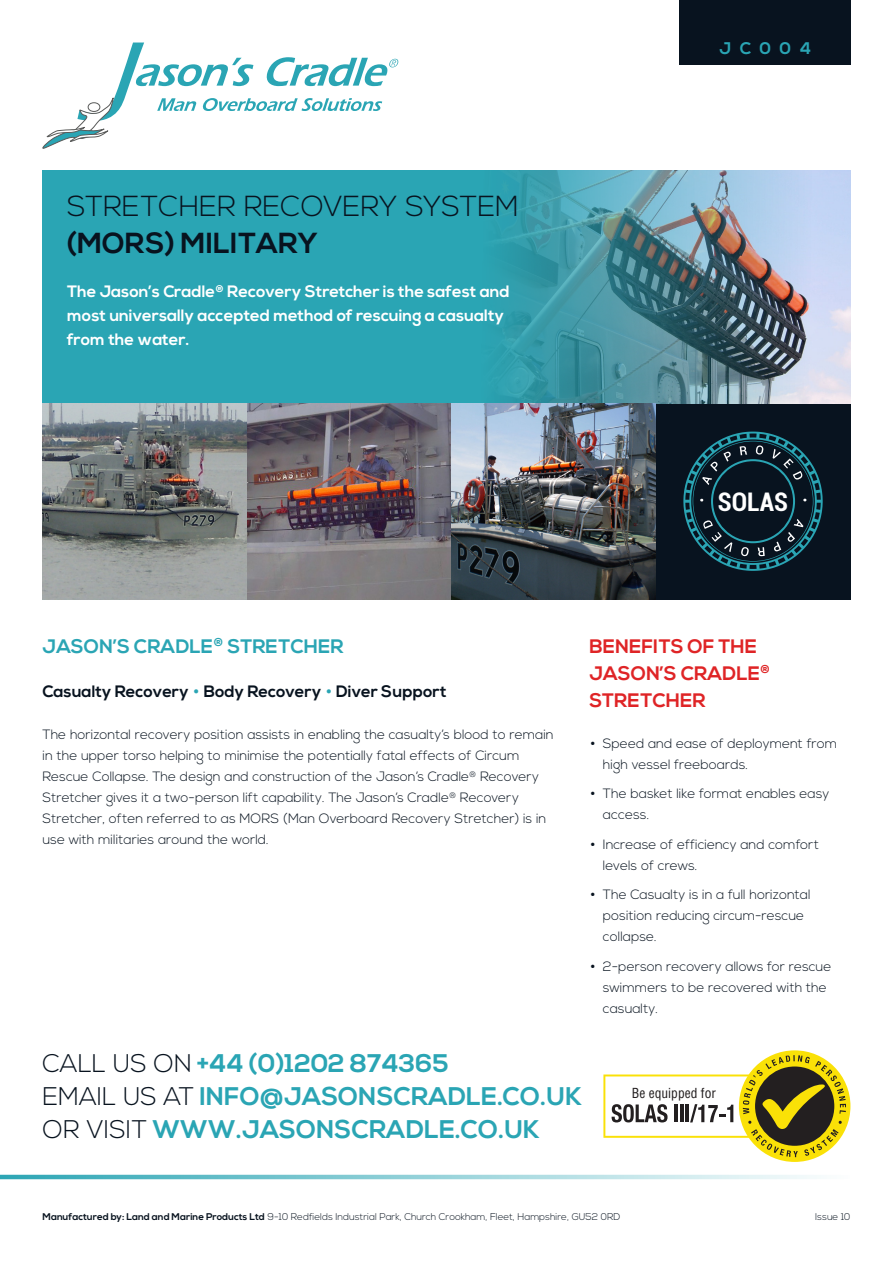
<style>
.page{position:relative;width:893px;height:1263px;background:#fff}
.page>*{position:absolute;margin:0;border:0;box-sizing:border-box;transform-origin:0 0}
.t1{font:300 28.95px/37.5px "Nexa";color:#08131f}
.t2{font:700 condensed 25.65px "Roboto";color:#fff}
.t3{font:700 25.5px/33px "Nexa";color:#2aa5b4}
.t4{font:700 19.5px/27px "Nexa";color:#df2426}
.t5{font:700 19.5px "Nexa";color:#2aa5b4}
.t6{font:700 16.8px "Nexa";letter-spacing:.5em;color:#2aa5b4}
.t7{font:700 16.5px/24px "Nexa";color:#fff}
.t8{font:700 16.5px "Nexa";color:#08131f}
.t9{font:300 13.5px/21px "Nexa";color:#08131f}
.t10{font:condensed 13.5px "Helvetica";color:#231f20}
.t11{font:300 9.75px "Nexa";color:#08131f}
.s1{font-weight:700}
.s2{font-family:"London MM";font-weight:400;color:#2aa5b4}
.s3{font-family:"London MM";font-weight:400}
.s4{font-weight:300;color:#08131f}
</style>
<div class="page">
<img style="left:43px;top:404px;width:613px;height:195px">
<div style="left:43px;top:170px;width:807px;height:234px;background:#2aa5b4"></div>
<div style="left:679px;top:0;width:171px;height:65px;background:#08131f"></div>
<img style="left:444px;top:170px;width:406px;height:234px">
<svg style="left:0;top:1175px;width:817px;height:4px;background:#90d0d7"></svg>
<svg style="left:42px;top:43px;width:357px;height:106px"></svg>
<svg style="left:603px;top:1050px;width:247px;height:112px"></svg>
<div style="left:656px;top:404px;width:194px;height:195px;background:#08131f"></div>
<svg style="left:683px;top:432px;width:140px;height:139px"></svg>
<p class="t1" style="left:67px;top:188px;width:453px">STRETCHER RECOVERY SYSTEM <span class="s1">(MORS) MILITARY</span></p>
<p class="t7" style="left:67px;top:280px;width:444px">The Jason’s Cradle<sup>®</sup> Recovery Stretcher is the safest and most universally accepted method of rescuing a casualty from the water.</p>
<p class="t6" style="left:719px;top:39px;width:93px">JC004</p>
<p class="t2" style="left:718px;top:484px;width:72px">SOLAS</p>
<p class="t5" style="left:43px;top:634px;width:303px">JASON’S CRADLE<sup>®</sup> STRETCHER</p>
<p class="t8" style="left:43px;top:681px;width:406px">Casualty Recovery <span class="s2">•</span> Body Recovery <span class="s2">•</span> Diver Support</p>
<p class="t9" style="left:43px;top:725px;width:513px">The horizontal recovery position assists in enabling the casualty’s blood to remain in the upper torso helping to minimise the potentially fatal effects of Circum Rescue Collapse. The design and construction of the Jason’s Cradle<sup>®</sup> Recovery Stretcher gives it a two-person lift capability. The Jason’s Cradle<sup>®</sup> Recovery Stretcher, often referred to as MORS (Man Overboard Recovery Stretcher) is in use with militaries around the world.</p>
<p class="t4" style="left:589px;top:633px;width:183px">BENEFITS OF THE<br>JASON’S CRADLE<sup>®<br></sup>STRETCHER</p>
<p class="t9" style="left:603px;top:733px;width:236px;text-indent:-14px"><span class="s3">•</span> Speed and ease of deployment from high vessel freeboards.</p>
<p class="t9" style="left:603px;top:783px;width:228px;text-indent:-14px"><span class="s3">•</span> The basket like format enables easy access.</p>
<p class="t9" style="left:603px;top:834px;width:218px;text-indent:-14px"><span class="s3">•</span> Increase of efficiency and comfort levels of crews.</p>
<p class="t9" style="left:603px;top:884px;width:209px;text-indent:-14px"><span class="s3">•</span> The Casualty is in a full horizontal position reducing circum-rescue collapse.</p>
<p class="t9" style="left:603px;top:956px;width:230px;text-indent:-14px"><span class="s3">•</span> 2-person recovery allows for rescue swimmers to be recovered with the casualty.</p>
<p class="t3" style="left:43px;top:1048px;width:541px"><span class="s4">CALL US ON</span> +44 (0)1202 874365<br><span class="s4">EMAIL US AT</span> INFO@JASONSCRADLE.CO.UK<br><span class="s4">OR VISIT</span> WWW.JASONSCRADLE.CO.UK</p>
<p class="t10" style="left:632px;top:1084px;width:86px">Be equipped for</p>
<p class="t11" style="left:43px;top:1211px;width:579px"><span class="s1">Manufactured by: Land and Marine Products Ltd</span> 9-10 Redfields Industrial Park, Church Crookham, Fleet, Hampshire, GU52 0RD</p>
<p class="t11" style="left:815px;top:1211px;width:37px">Issue 10</p>
</div>
